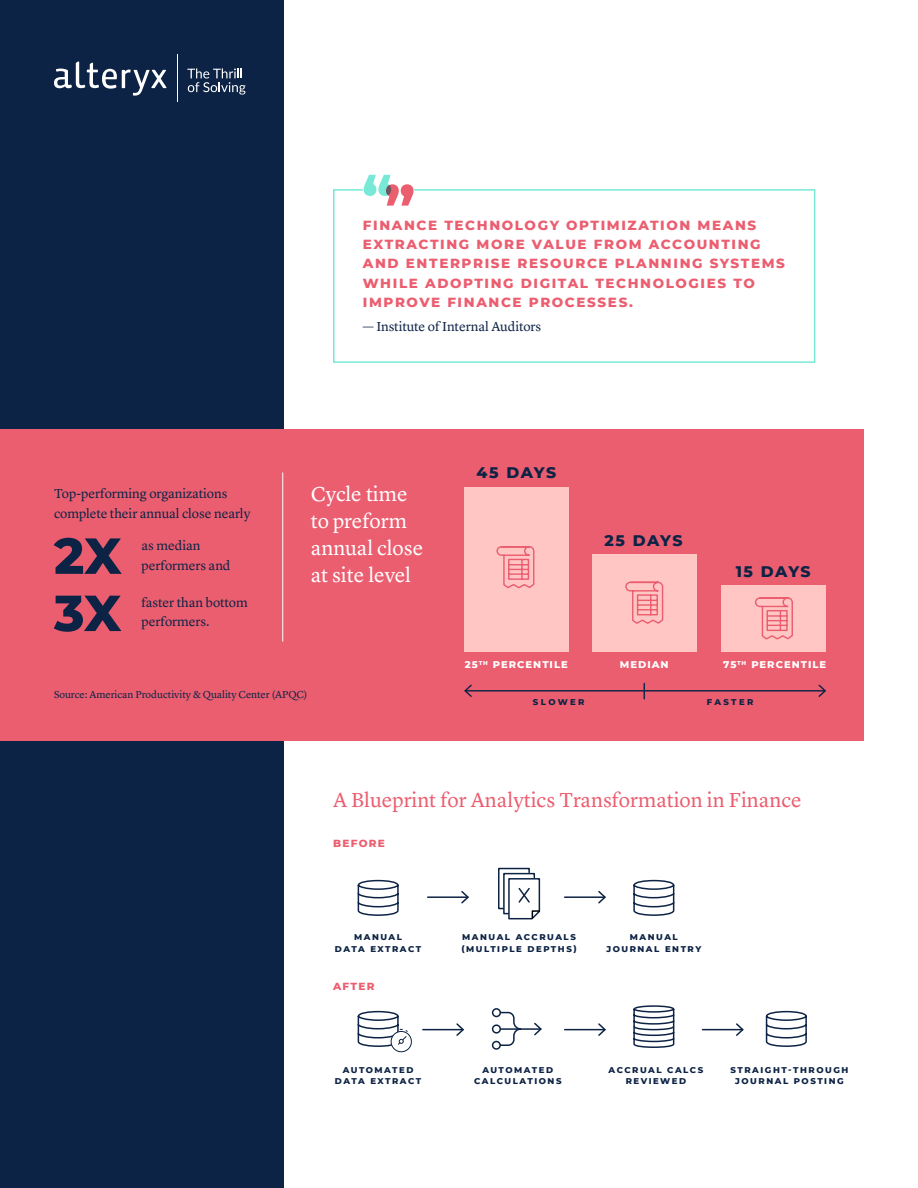
<style>
.page{position:relative;width:918px;height:1188px;background:#fff}
.page>*{position:absolute;margin:0;border:0;box-sizing:border-box;transform-origin:0 0}
.t1{font:800 50.55px/57.2px "Montserrat";color:#0d2345}
.t2{font:21px "Lyon Text";color:#eb5e70}
.t3{font:21px/27px "Lyon Text";color:#fff}
.t4{font:800 15.6px "Montserrat";letter-spacing:.085em;color:#0d2345}
.t5{font:800 13.5px/19.2px "Montserrat";letter-spacing:.12em;color:#eb5e70}
.t6{font:13.5px/19.5px "Lyon Text";letter-spacing:-.005em;color:#0d2345}
.t7{font:10.5px "Lyon Text";letter-spacing:-.005em;color:#0d2345}
.t8{font:800 10.5px "Montserrat";letter-spacing:.12em;color:#eb5e70}
.t9{font:800 9.9px "Montserrat";letter-spacing:.1em;color:#fff}
.t10{font:800 8.55px/11.2px "Montserrat";letter-spacing:.18em;color:#0d2345;text-align:center}
</style>
<div class="page">
<svg style="left:333px;top:188px;width:483px;height:175px"></svg>
<svg style="left:364px;top:175px;width:50px;height:31px"></svg>
<div style="left:0;top:0;width:284px;height:1188px;background:#0d2345"></div>
<svg style="left:54px;top:61px;width:112px;height:35px"></svg>
<hr style="left:177px;top:54px;width:1px;height:48px;background:#fff">
<svg style="left:187px;top:68px;width:59px;height:27px"></svg>
<div style="left:0;top:429px;width:864px;height:311px;background:#eb5e70"></div>
<div style="left:464px;top:487px;width:105px;height:165px;background:#ffc6c3"></div>
<div style="left:592px;top:554px;width:105px;height:98px;background:#ffc6c3"></div>
<div style="left:722px;top:585px;width:104px;height:67px;background:#ffc6c3"></div>
<svg style="left:755px;top:597px;width:38px;height:43px"></svg>
<svg style="left:625px;top:581px;width:39px;height:43px"></svg>
<svg style="left:496px;top:546px;width:39px;height:43px"></svg>
<hr style="left:465px;top:690px;width:360px;height:2px;background:#0d2345">
<svg style="left:464px;top:684px;width:9px;height:13px"></svg>
<svg style="left:817px;top:684px;width:9px;height:13px"></svg>
<svg style="left:644px;top:683px;width:1px;height:16px"></svg>
<hr style="left:282px;top:472px;width:1px;height:170px;background:#fff">
<svg style="left:357px;top:879px;width:42px;height:37px"></svg>
<svg style="left:633px;top:879px;width:42px;height:37px"></svg>
<svg style="left:765px;top:1010px;width:42px;height:37px"></svg>
<svg style="left:633px;top:1005px;width:42px;height:43px"></svg>
<hr style="left:428px;top:896px;width:40px;height:2px;background:#0d2345">
<svg style="left:460px;top:891px;width:9px;height:13px"></svg>
<hr style="left:423px;top:1029px;width:40px;height:1px;background:#0d2345">
<svg style="left:455px;top:1023px;width:9px;height:13px"></svg>
<hr style="left:565px;top:896px;width:40px;height:2px;background:#0d2345">
<svg style="left:597px;top:891px;width:9px;height:13px"></svg>
<hr style="left:565px;top:1029px;width:40px;height:1px;background:#0d2345">
<svg style="left:597px;top:1023px;width:9px;height:13px"></svg>
<hr style="left:702px;top:1029px;width:41px;height:1px;background:#0d2345">
<svg style="left:735px;top:1023px;width:9px;height:13px"></svg>
<hr style="left:501px;top:1028px;width:40px;height:2px;background:#0d2345">
<svg style="left:533px;top:1022px;width:9px;height:14px"></svg>
<svg style="left:491px;top:1011px;width:31px;height:39px"></svg>
<div style="left:492px;top:1024px;width:9px;height:10px;border:2px solid #0d2345;border-radius:50%"></div>
<div style="left:492px;top:1008px;width:9px;height:9px;border:2px solid #0d2345;border-radius:50%"></div>
<div style="left:391px;top:1031px;width:21px;height:21px;border:1px solid #0d2345;border-radius:50%"></div>
<svg style="left:357px;top:1010px;width:52px;height:38px"></svg>
<svg style="left:498px;top:867px;width:43px;height:53px"></svg>
<h3 class="t5" style="left:363px;top:215px;width:424px">FINANCE TECHNOLOGY OPTIMIZATION MEANS EXTRACTING MORE VALUE FROM ACCOUNTING AND ENTERPRISE RESOURCE PLANNING SYSTEMS WHILE ADOPTING DIGITAL TECHNOLOGIES TO IMPROVE FINANCE PROCESSES.</h3>
<h3 class="t6" style="left:363px;top:315px;width:180px">— Institute of Internal Auditors</h3>
<h3 class="t6" style="left:54px;top:483px;width:198px">Top-performing organizations complete their annual close nearly</h3>
<h3 class="t6" style="left:141px;top:535px;width:91px">as median performers and</h3>
<h1 class="t1" style="left:54px;top:525px;width:69px">2X<br>3X</h1>
<h3 class="t6" style="left:141px;top:592px;width:108px">faster than bottom performers.</h3>
<h2 class="t3" style="left:311px;top:479px;width:114px">Cycle time to preform annual close at site level</h2>
<p class="t7" style="left:54px;top:687px;width:255px">Source: American Productivity &amp; Quality Center (APQC)</p>
<h3 class="t4" style="left:477px;top:461px;width:81px">45 DAYS</h3>
<h3 class="t4" style="left:605px;top:529px;width:79px">25 DAYS</h3>
<h3 class="t4" style="left:736px;top:560px;width:76px">15 DAYS</h3>
<p class="t9" style="left:465px;top:658px;width:104px">25<sup>TH</sup> PERCENTILE</p>
<p class="t9" style="left:723px;top:658px;width:104px">75<sup>TH</sup> PERCENTILE</p>
<p class="t9" style="left:620px;top:658px;width:50px">MEDIAN</p>
<p class="t10" style="left:533px;top:696px;width:53px">SLOWER</p>
<p class="t10" style="left:707px;top:696px;width:48px">FASTER</p>
<h2 class="t2" style="left:333px;top:784px;width:470px">A Blueprint for Analytics Transformation in Finance</h2>
<p class="t8" style="left:333px;top:835px;width:53px">BEFORE</p>
<p class="t10" style="left:335px;top:931px;width:88px">MANUAL<br>DATA EXTRACT</p>
<p class="t8" style="left:333px;top:978px;width:43px">AFTER</p>
<p class="t10" style="left:461px;top:931px;width:117px;text-align:left">MANUAL ACCRUALS (MULTIPLE DEPTHS)</p>
<p class="t10" style="left:606px;top:931px;width:96px">MANUAL<br>JOURNAL ENTRY</p>
<p class="t10" style="left:335px;top:1064px;width:88px">AUTOMATED<br>DATA EXTRACT</p>
<p class="t10" style="left:474px;top:1064px;width:89px">AUTOMATED<br>CALCULATIONS</p>
<p class="t10" style="left:609px;top:1064px;width:96px">ACCRUAL CALCS<br>REVIEWED</p>
<p class="t10" style="left:731px;top:1064px;width:119px">STRAIGHT-THROUGH<br>JOURNAL POSTING</p>
</div>
